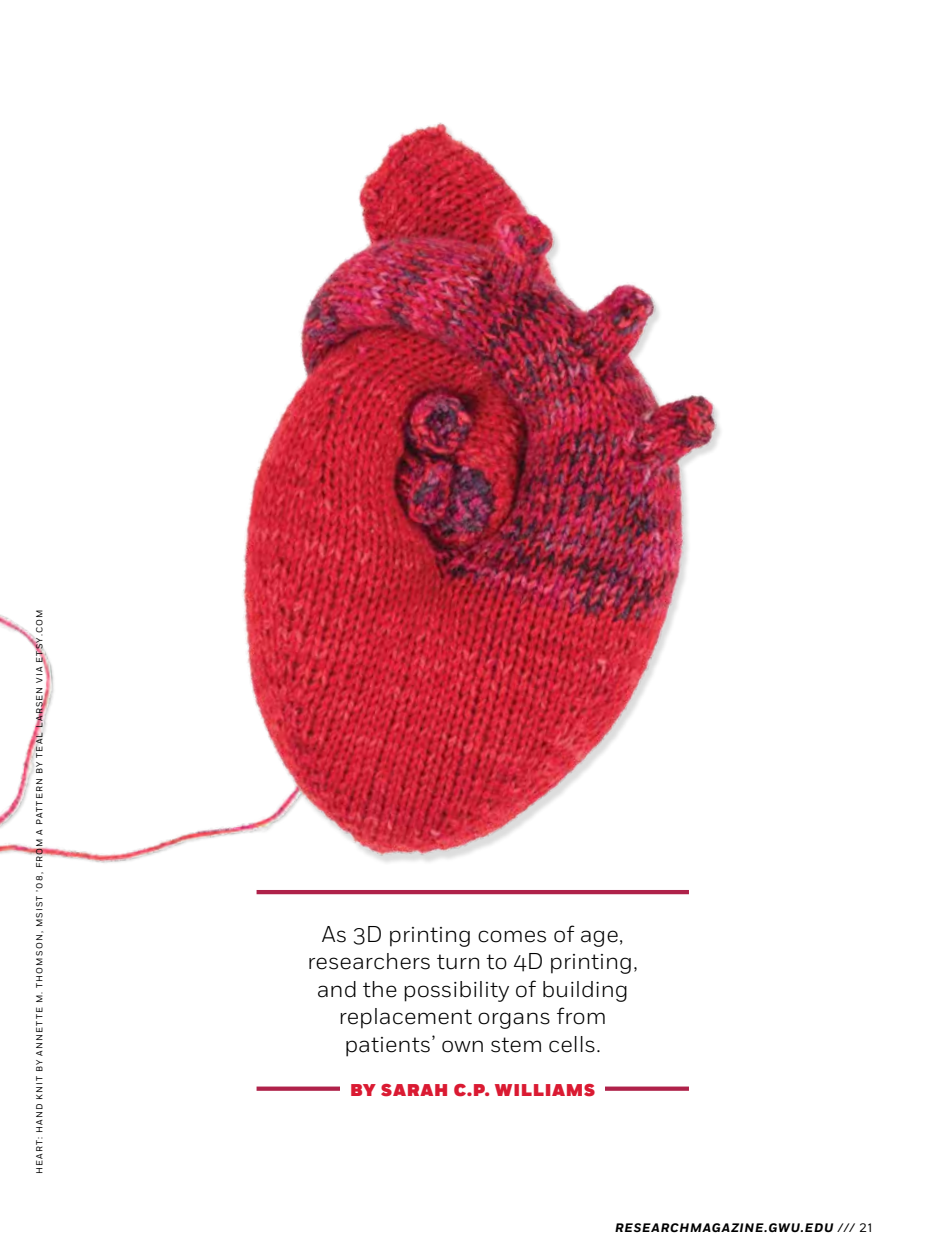
<style>
.page{position:relative;width:945px;height:1260px;background:#fff}
.page>*{position:absolute;margin:0;border:0;box-sizing:border-box;transform-origin:0 0}
.t1{font:300 22.93px/27.5px "Fort";color:#000;text-align:center}
.t2{font:900 17.15px "Fort";letter-spacing:.04em;color:#da1a32}
.t3{font:italic 700 12.25px "Fort";letter-spacing:.07em;color:#000}
.t4{font:8.75px "Fort";letter-spacing:.14em;color:#000}
.s1{font-weight:400;font-style:normal}
</style>
<div class="page">
<img style="left:0;top:614px;width:116px;height:249px">
<svg style="left:257px;top:1087px;width:432px;height:4px"></svg>
<div style="left:341px;top:1074px;width:264px;height:32px;background:#fff"></div>
<img style="left:116px;top:122px;width:605px;height:772px">
<p class="t4" style="left:34px;top:1174px;width:566px;rotate:-90deg">HEART: HAND KNIT BY ANNETTE M. THOMSON, MSIST ’08, FROM A PATTERN BY TEAL LARSEN VIA ETSY.COM</p>
<p class="t1" style="left:308px;top:920px;width:332px">As 3D printing comes of age, researchers turn to 4D printing, and the possibility of building replacement organs from patients’ own stem cells.</p>
<p class="t2" style="left:350px;top:1079px;width:246px">BY SARAH C.P. WILLIAMS</p>
<p class="t3" style="left:615px;top:1220px;width:259px">RESEARCHMAGAZINE.GWU.EDU <span class="s1">/// 21</span></p>
</div>
